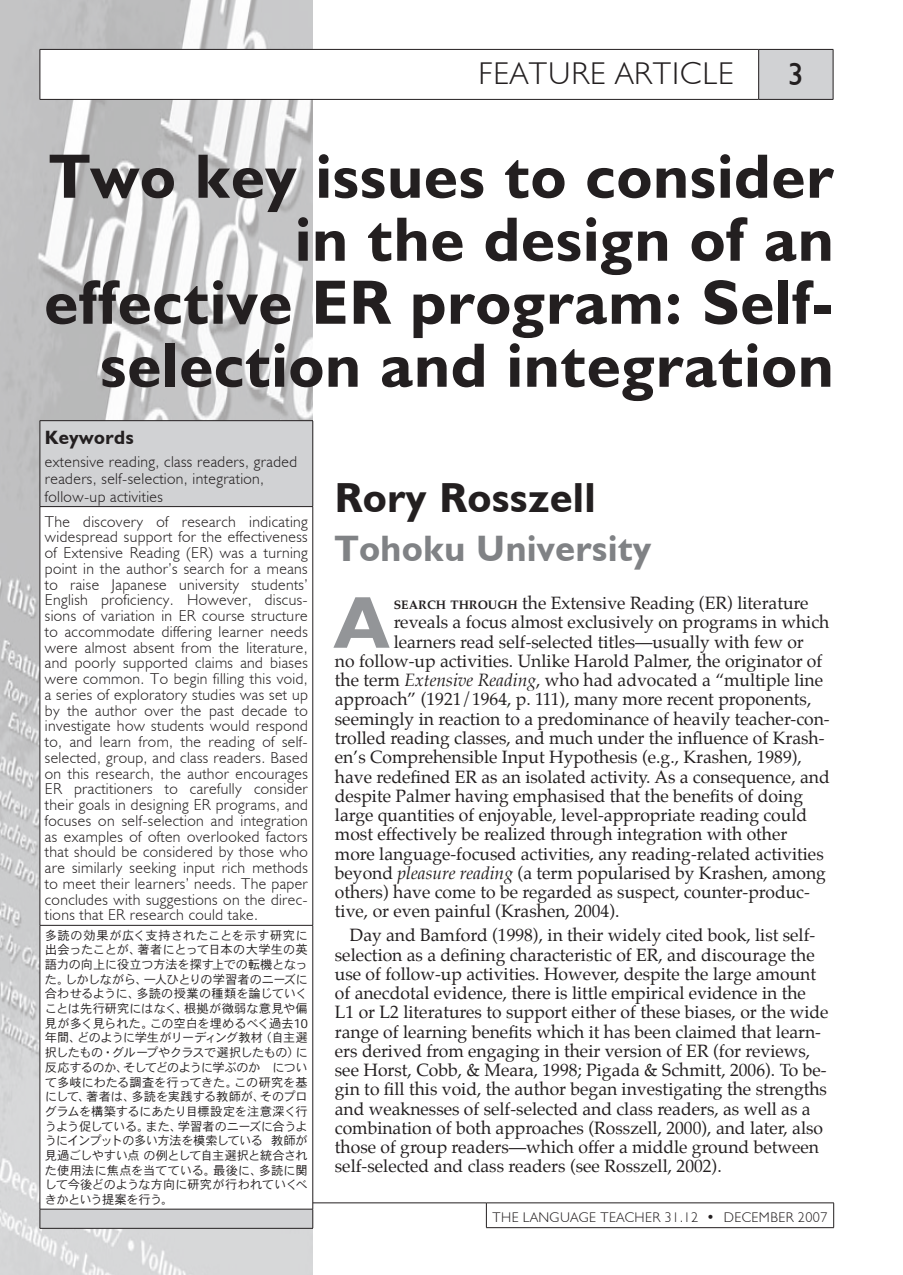
<style>
.page{position:relative;width:903px;height:1275px;background:#fff}
.page>*{position:absolute;margin:0;border:0;box-sizing:border-box;transform-origin:0 0}
.Drop_Cap{font:700 73.85px "Humanist 521 BT";color:#939598}
.Title_-_Main{font:700 63px/63px "Humanist 521 BT";letter-spacing:.02em;color:#231f20;text-align:right}
.Title_-_Writer{font:700 42px "Humanist 521 BT";letter-spacing:.02em;color:#231f20}
.Title_-_Affiliation{font:700 36.75px "Humanist 521 BT";letter-spacing:.02em;color:#808285}
.t1{font:300 31.5px "Humanist 521 BT";letter-spacing:.03em;color:#231f20}
.t2{font:31.5px "Humanist 521 BT";color:#231f20}
.Header_1{font:700 19.25px "Humanist 521 BT";letter-spacing:.025em;color:#231f20}
.Drop_Cap-2{font:17.5px "Palatino";color:#231f20}
.Indent{font:17.5px/19.2px "Palatino";color:#231f20}
.Abstract{font:300 15.75px/15.8px "Humanist 521 BT";letter-spacing:.025em;color:#231f20}
.t3{font:300 14px "Humanist 521 BT";letter-spacing:.03em;color:#231f20}
.J_-_Abstract{font:12.25px/14.7px "Heisei Kaku Go Std W3";letter-spacing:-.02em;color:#231f20;text-align:justify}
.s1{font-weight:700;font-size:12.25px}
.s2{font-style:italic}
.s3{font-family:"Humanist 521 BT Xtra";font-weight:700;font-stretch:condensed}
</style>
<div class="page">
<svg style="left:486px;top:1203px;width:1px;height:24px"></svg>
<svg style="left:833px;top:1203px;width:1px;height:24px"></svg>
<hr style="left:486px;top:1227px;width:348px;height:1px;background:#231f20">
<hr style="left:40px;top:1202px;width:446px;height:1px;background:#231f20">
<hr style="left:486px;top:1202px;width:348px;height:1px;background:#231f20">
<img style="left:0;top:0;width:313px;height:1275px">
<div style="left:40px;top:49px;width:719px;height:50px;background:#fff"></div>
<div style="left:759px;top:49px;width:74px;height:50px;background:#d1d2d4"></div>
<hr style="left:40px;top:49px;width:719px;height:1px;background:#231f20">
<hr style="left:40px;top:50px;width:1px;height:49px;background:#231f20">
<hr style="left:759px;top:49px;width:74px;height:1px;background:#231f20">
<hr style="left:758px;top:50px;width:1px;height:49px;background:#231f20">
<hr style="left:833px;top:50px;width:1px;height:49px;background:#231f20">
<hr style="left:40px;top:99px;width:719px;height:1px;background:#231f20">
<hr style="left:759px;top:99px;width:74px;height:1px;background:#231f20">
<div style="left:41px;top:421px;width:271px;height:807px;background:#d1d2d4"></div>
<svg style="left:41px;top:507px;width:271px;height:702px"></svg>
<hr style="left:40px;top:420px;width:273px;height:1px;background:#231f20">
<hr style="left:40px;top:421px;width:1px;height:85px;background:#231f20">
<hr style="left:312px;top:421px;width:1px;height:85px;background:#231f20">
<hr style="left:40px;top:506px;width:273px;height:1px;background:#231f20">
<hr style="left:40px;top:507px;width:1px;height:418px;background:#231f20">
<hr style="left:312px;top:507px;width:1px;height:418px;background:#231f20">
<hr style="left:40px;top:925px;width:273px;height:1px;background:#231f20">
<hr style="left:40px;top:925px;width:1px;height:284px;background:#231f20">
<hr style="left:312px;top:925px;width:1px;height:284px;background:#231f20">
<hr style="left:40px;top:1209px;width:273px;height:1px;background:#231f20">
<svg style="left:40px;top:1209px;width:1px;height:19px"></svg>
<svg style="left:312px;top:1209px;width:1px;height:19px"></svg>
<hr style="left:40px;top:1228px;width:273px;height:1px;background:#231f20">
<p class="t1" style="left:478px;top:54px;width:257px">FEATURE ARTICLE</p>
<p class="t2" style="left:788px;top:54px;width:17px">3</p>
<p class="Title_-_Main" style="left:45px;top:143px;width:790px">Two key issues to consider in the design of an effective ER program: Self&shy;selection and integration</p>
<p class="Header_1" style="left:45px;top:426px;width:90px">Keywords</p>
<p class="Abstract" style="left:45px;top:452px;width:254px;line-height:17.5px">extensive reading, class readers, graded readers, self-selection, integration, follow-up activities</p>
<p class="Abstract" style="left:45px;top:513px;width:264px;text-align:justify">The discovery of research indicating widespread support for the effectiveness of Extensive Reading (ER) was a turning point in the author’s search for a means to raise Japanese university students’ English proficiency. However, discus&shy;sions of variation in ER course structure to accommodate differing learner needs were almost absent from the literature, and poorly supported claims and biases were common. To begin filling this void, a series of exploratory studies was set up by the author over the past decade to investigate how students would respond to, and learn from, the reading of self&shy;selected, group, and class readers. Based on this research, the author encourages ER practitioners to carefully consider their goals in designing ER programs, and focuses on self-selection and integration as examples of often overlooked factors that should be considered by those who are similarly seeking input rich methods to meet their learners’ needs. The paper concludes with suggestions on the direc&shy;tions that ER research could take.</p>
<p class="J_-_Abstract" style="left:45px;top:928px;width:264px">多読の効果が広く支持されたことを示す研究に出会ったことが、著者にとって日本の大学生の英語力の向上に役立つ方法を探す上での転機となった。しかしながら、一人ひとりの学習者のニーズに合わせるように、多読の授業の種類を論じていくことは先行研究にはなく、根拠が微弱な意見や偏見が多く見られた。この空白を埋めるべく過去10年間、どのように学生がリーディング教材（自主選択したもの・グループやクラスで選択したもの）に反応するのか、そしてどのように学ぶのか について多岐にわたる調査を行ってきた。この研究を基にして、著者は、多読を実践する教師が、そのプログラムを構築するにあたり目標設定を注意深く行うよう促している。また、学習者のニーズに合うようにインプットの多い方法を模索している 教師が見過ごしやすい点 の例として自主選択と統合された使用法に焦点を当てている。最後に、多読に関して今後どのような方向に研究が行われていくべきかという提案を行う。</p>
<p class="Title_-_Writer" style="left:335px;top:471px;width:262px">Rory Rosszell</p>
<p class="Title_-_Affiliation" style="left:335px;top:525px;width:318px">Tohoku University</p>
<p class="Drop_Cap" style="left:335px;top:577px;width:55px">A</p>
<p class="Drop_Cap-2" style="left:394px;top:589px;width:416px"><span class="s1">SEARCH THROUGH</span> the Extensive Reading (ER) literature</p>
<p class="Drop_Cap-2" style="left:394px;top:608px;width:437px">reveals a focus almost exclusively on programs in which</p>
<p class="Drop_Cap-2" style="left:394px;top:627px;width:412px">learners read self-selected titles—usually with few or</p>
<p class="Drop_Cap-2" style="left:335px;top:646px;width:489px">no follow-up activities. Unlike Harold Palmer, the originator of</p>
<p class="Drop_Cap-2" style="left:335px;top:666px;width:490px">the term <span class="s2">Extensive Reading</span>, who had advocated a “multiple line</p>
<p class="Drop_Cap-2" style="left:335px;top:685px;width:478px">approach” (1921/1964, p. 111), many more recent proponents,</p>
<p class="Drop_Cap-2" style="left:335px;top:704px;width:496px">seemingly in reaction to a predominance of heavily teacher-con-</p>
<p class="Drop_Cap-2" style="left:335px;top:723px;width:491px">trolled reading classes, and much under the influence of Krash-</p>
<p class="Drop_Cap-2" style="left:335px;top:743px;width:469px">en’s Comprehensible Input Hypothesis (e.g., Krashen, 1989),</p>
<p class="Drop_Cap-2" style="left:335px;top:762px;width:496px">have redefined ER as an isolated activity. As a consequence, and</p>
<p class="Drop_Cap-2" style="left:335px;top:781px;width:470px">despite Palmer having emphasised that the benefits of doing</p>
<p class="Drop_Cap-2" style="left:335px;top:800px;width:474px">large quantities of enjoyable, level-appropriate reading could</p>
<p class="Drop_Cap-2" style="left:335px;top:820px;width:454px">most effectively be realized through integration with other</p>
<p class="Drop_Cap-2" style="left:335px;top:839px;width:490px">more language-focused activities, any reading-related activities</p>
<p class="Drop_Cap-2" style="left:335px;top:858px;width:492px">beyond <span class="s2">pleasure reading</span> (a term popularised by Krashen, among</p>
<p class="Drop_Cap-2" style="left:335px;top:877px;width:476px">others) have come to be regarded as suspect, counter-produc-</p>
<p class="Drop_Cap-2" style="left:335px;top:897px;width:286px">tive, or even painful (Krashen, 2004).</p>
<p class="Indent" style="left:335px;top:926px;width:495px;text-indent:15px">Day and Bamford (1998), in their widely cited book, list self&shy;selection as a defining characteristic of ER, and discourage the use of follow-up activities. However, despite the large amount of anecdotal evidence, there is little empirical evidence in the L1 or L2 literatures to support either of these biases, or the wide range of learning benefits which it has been claimed that learn&shy;ers derived from engaging in their version of ER (for reviews, see Horst, Cobb, &amp; Meara, 1998; Pigada &amp; Schmitt, 2006). To be&shy;gin to fill this void, the author began investigating the strengths and weaknesses of self-selected and class readers, as well as a combination of both approaches (Rosszell, 2000), and later, also those of group readers—which offer a middle ground between self-selected and class readers (see Rosszell, 2002).</p>
<p class="t3" style="left:492px;top:1208px;width:336px">THE LANGUAGE TEACHER 31.12 <span class="s3">•</span> December 2007</p>
</div>
